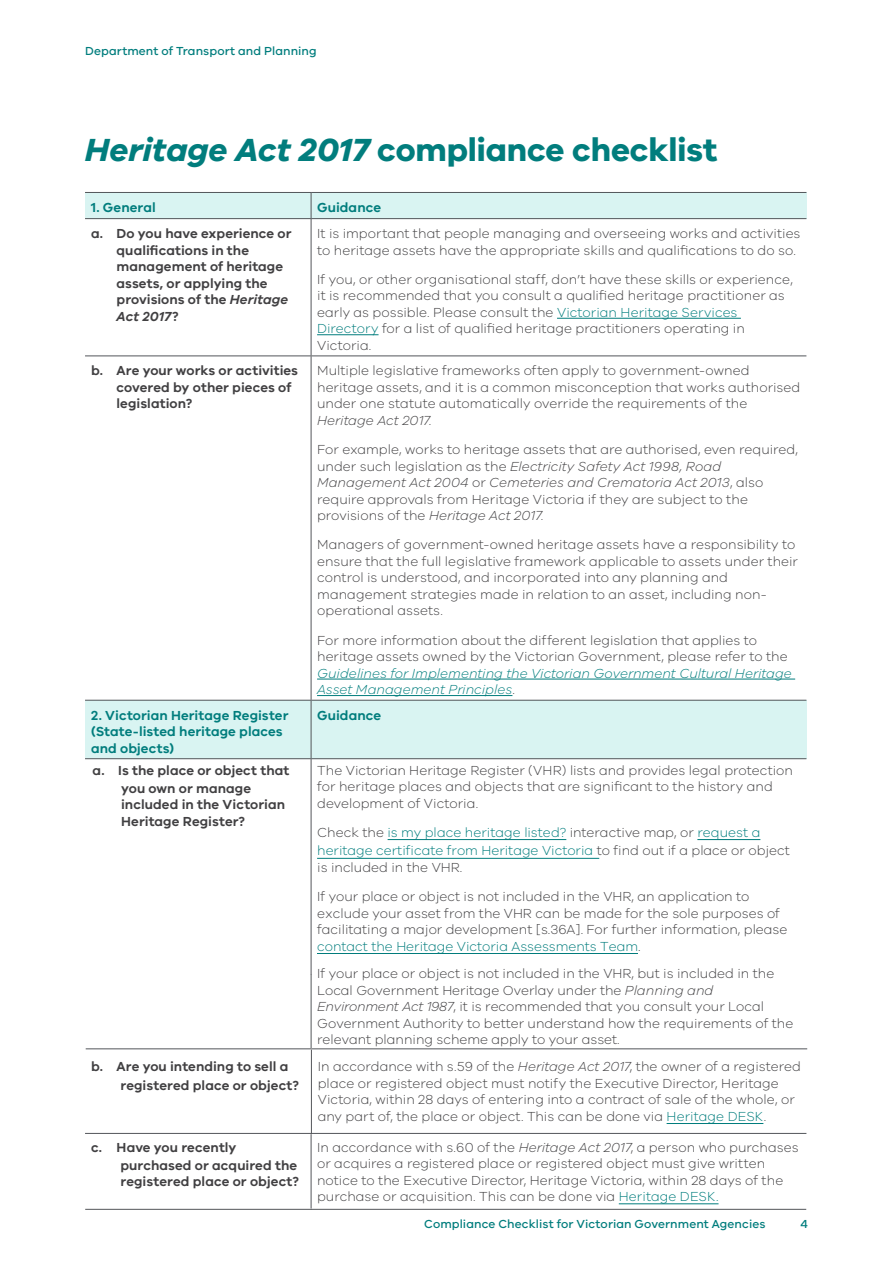
<style>
.page{position:relative;width:893px;height:1263px;background:#fff}
.page>*{position:absolute;margin:0;border:0;box-sizing:border-box;transform-origin:0 0}
.t1{font:700 33px "VIC";letter-spacing:-.005em;color:#017d7d}
.t2{font:300 13.5px/16.5px "VIC";color:#414042}
.t3{font:600 13.5px/16.8px "VIC";letter-spacing:.005em;color:#414042}
.t4{font:300 13.5px/17.7px "VIC";color:#017d7d}
.t5{font:600 13.5px/16.5px "VIC";letter-spacing:.005em;color:#017d7d}
.t6{font:italic 600 13.5px "VIC";letter-spacing:.005em;color:#414042}
.t7{font:500 12px "VIC";letter-spacing:.01em;color:#017d7d}
.s1{font-style:italic}
.s2{font-style:normal}
.s3{color:#017d7d}
.s4{font-style:italic;color:#017d7d}
.s5{color:#414042}
.s6{color:#017c7c}
</style>
<div class="page">
<div style="left:85px;top:192px;width:226px;height:27px;background:#d9f4f2"></div>
<div style="left:311px;top:192px;width:495px;height:27px;background:#d9f4f2"></div>
<div style="left:85px;top:700px;width:226px;height:59px;background:#d9f4f2"></div>
<div style="left:311px;top:700px;width:495px;height:59px;background:#d9f4f2"></div>
<hr style="left:85px;top:192px;width:226px;height:1px;background:#53565a">
<hr style="left:311px;top:192px;width:495px;height:1px;background:#53565a">
<svg style="left:311px;top:193px;width:1px;height:25px"></svg>
<hr style="left:85px;top:218px;width:226px;height:1px;background:#53565a">
<hr style="left:311px;top:218px;width:495px;height:1px;background:#53565a">
<hr style="left:311px;top:219px;width:1px;height:136px;background:#53565a">
<hr style="left:85px;top:355px;width:226px;height:1px;background:#53565a">
<hr style="left:311px;top:355px;width:495px;height:1px;background:#53565a">
<hr style="left:311px;top:356px;width:1px;height:344px;background:#53565a">
<hr style="left:85px;top:700px;width:226px;height:1px;background:#53565a">
<hr style="left:311px;top:700px;width:495px;height:1px;background:#53565a">
<hr style="left:311px;top:701px;width:1px;height:57px;background:#53565a">
<hr style="left:85px;top:758px;width:226px;height:1px;background:#53565a">
<hr style="left:311px;top:758px;width:495px;height:1px;background:#53565a">
<hr style="left:311px;top:759px;width:1px;height:215px;background:#53565a">
<hr style="left:311px;top:974px;width:1px;height:74px;background:#53565a">
<hr style="left:86px;top:1048px;width:226px;height:1px;background:#53565a">
<hr style="left:312px;top:1048px;width:495px;height:1px;background:#53565a">
<hr style="left:85px;top:1133px;width:226px;height:1px;background:#53565a">
<hr style="left:311px;top:1133px;width:495px;height:1px;background:#53565a">
<hr style="left:557px;top:318px;width:184px;height:1px;background:#017d7d">
<hr style="left:317px;top:334px;width:62px;height:1px;background:#017d7d">
<hr style="left:317px;top:679px;width:478px;height:1px;background:#017d7d">
<hr style="left:317px;top:695px;width:195px;height:1px;background:#017d7d">
<hr style="left:317px;top:858px;width:282px;height:1px;background:#017d7d">
<hr style="left:697px;top:839px;width:63px;height:1px;background:#017d7d">
<hr style="left:388px;top:839px;width:178px;height:1px;background:#017d7d">
<hr style="left:317px;top:953px;width:321px;height:1px;background:#017c7c">
<hr style="left:667px;top:1123px;width:96px;height:1px;background:#017d7d">
<hr style="left:619px;top:1203px;width:99px;height:1px;background:#017d7d">
<hr style="left:85px;top:1209px;width:226px;height:1px;background:#53565a">
<hr style="left:311px;top:1134px;width:1px;height:74px;background:#53565a">
<hr style="left:311px;top:1209px;width:495px;height:1px;background:#53565a">
<hr style="left:311px;top:1049px;width:1px;height:85px;background:#53565a">
<p class="t7" style="left:85px;top:43px;width:233px">Department of Transport and Planning</p>
<h1 class="t1" style="left:85px;top:129px;width:634px"><span class="s1">Heritage Act 2017</span> compliance checklist</h1>
<p class="t5" style="left:91px;top:199px;width:66px">1. General</p>
<p class="t5" style="left:317px;top:199px;width:66px">Guidance</p>
<p class="t3" style="left:91px;top:225px;width:202px">a. Do you have experience or</p>
<p class="t2" style="left:317px;top:225px;width:485px">It is important that people managing and overseeing works and activities</p>
<p class="t3" style="left:117px;top:241px;width:134px">qualifcations in the</p>
<p class="t2" style="left:317px;top:241px;width:480px">to heritage assets have the appropriate skills and qualifcations to do so.</p>
<p class="t3" style="left:117px;top:258px;width:168px">management of heritage</p>
<p class="t3" style="left:117px;top:274px;width:153px">assets, or applying the</p>
<p class="t2" style="left:317px;top:271px;width:477px">If you, or other organisational staff, don’t have these skills or experience,</p>
<p class="t3" style="left:117px;top:291px;width:173px">provisions of the <span class="s1">Heritage</span></p>
<p class="t2" style="left:317px;top:287px;width:469px">it is recommended that you consult a qualifed heritage practitioner as</p>
<p class="t6" style="left:117px;top:308px;width:64px">Act 2017<span class="s2">?</span></p>
<p class="t2" style="left:317px;top:304px;width:429px">early as possible. Please consult the <span class="s3">Victorian Heritage Services<br>Directory</span> for a list of qualifed heritage practitioners operating in<br>Victoria.</p>
<p class="t3" style="left:117px;top:362px;width:183px;text-indent:-26px">b. Are your works or activities covered by other pieces of legislation?</p>
<p class="t2" style="left:317px;top:362px;width:485px">Multiple legislative frameworks often apply to government-owned heritage assets, and it is a common misconception that works authorised under one statute automatically override the requirements of the <span class="s1">Heritage Act 2017</span>.</p>
<p class="t2" style="left:317px;top:441px;width:483px">For example, works to heritage assets that are authorised, even required, under such legislation as the <span class="s1">Electricity Safety Act 1998, Road Management Act 2004</span> or <span class="s1">Cemeteries and Crematoria Act 2013</span>, also require approvals from Heritage Victoria if they are subject to the provisions of the <span class="s1">Heritage Act 2017</span>.</p>
<p class="t2" style="left:317px;top:536px;width:482px">Managers of government-owned heritage assets have a responsibility to ensure that the full legislative framework applicable to assets under their control is understood, and incorporated into any planning and management strategies made in relation to an asset, including non&shy;operational assets.</p>
<p class="t2" style="left:317px;top:631px;width:476px">For more information about the different legislation that applies to heritage assets owned by the Victorian Government, please refer to the <span class="s4">Guidelines for Implementing the Victorian Government Cultural Heritage Asset Management Principles</span>.</p>
<p class="t5" style="left:91px;top:706px;width:199px">2. Victorian Heritage Register (State-listed heritage places and objects)</p>
<p class="t5" style="left:317px;top:706px;width:66px">Guidance</p>
<p class="t3" style="left:121px;top:762px;width:170px;text-indent:-29px">a. Is the place or object that you own or manage included in the Victorian<br>Heritage Register?</p>
<p class="t2" style="left:317px;top:761px;width:477px">The Victorian Heritage Register (VHR) lists and provides legal protection for heritage places and objects that are signifcant to the history and development of Victoria.</p>
<p class="t4" style="left:317px;top:823px;width:474px"><span class="s5">Check the</span> is my place heritage listed? <span class="s5">interactive map, or</span> request a heritage certificate from Heritage Victoria <span class="s5">to find out if a place or object is included in the VHR.</span></p>
<p class="t2" style="left:317px;top:888px;width:472px">If your place or object is not included in the VHR, an application to exclude your asset from the VHR can be made for the sole purposes of facilitating a major development [s.36A]. For further information, please <span class="s6">contact the Heritage Victoria Assessments Team</span>.</p>
<p class="t2" style="left:317px;top:965px;width:478px">If your place or object is not included in the VHR, but is included in the Local Government Heritage Overlay under the <span class="s1">Planning and Environment Act 1987</span>, it is recommended that you consult your Local Government Authority to better understand how the requirements of the relevant planning scheme apply to your asset.</p>
<p class="t3" style="left:120px;top:1057px;width:180px;line-height:18.3px;text-indent:-29px">b. Are you intending to sell a registered place or object?</p>
<p class="t2" style="left:318px;top:1058px;width:485px">In accordance with s.59 of the <span class="s1">Heritage Act 2017</span>, the owner of a registered place or registered object must notify the Executive Director, Heritage Victoria, within 28 days of entering into a contract of sale of the whole, or any part of, the place or object. This can be done via <span class="s3">Heritage DESK</span>.</p>
<p class="t3" style="left:120px;top:1138px;width:178px;line-height:18px;text-indent:-29px">c. Have you recently purchased or acquired the</p>
<p class="t3" style="left:120px;top:1173px;width:180px">registered place or object?</p>
<p class="t2" style="left:317px;top:1138px;width:483px">In accordance with s.60 of the <span class="s1">Heritage Act 2017</span>, a person who purchases or acquires a registered place or registered object must give written notice to the Executive Director, Heritage Victoria, within 28 days of the purchase or acquisition. This can be done via <span class="s3">Heritage DESK.</span></p>
<p class="t7" style="left:424px;top:1217px;width:343px">Compliance Checklist for Victorian Government Agencies</p>
<p class="t7" style="left:800px;top:1217px;width:9px">4</p>
</div>
